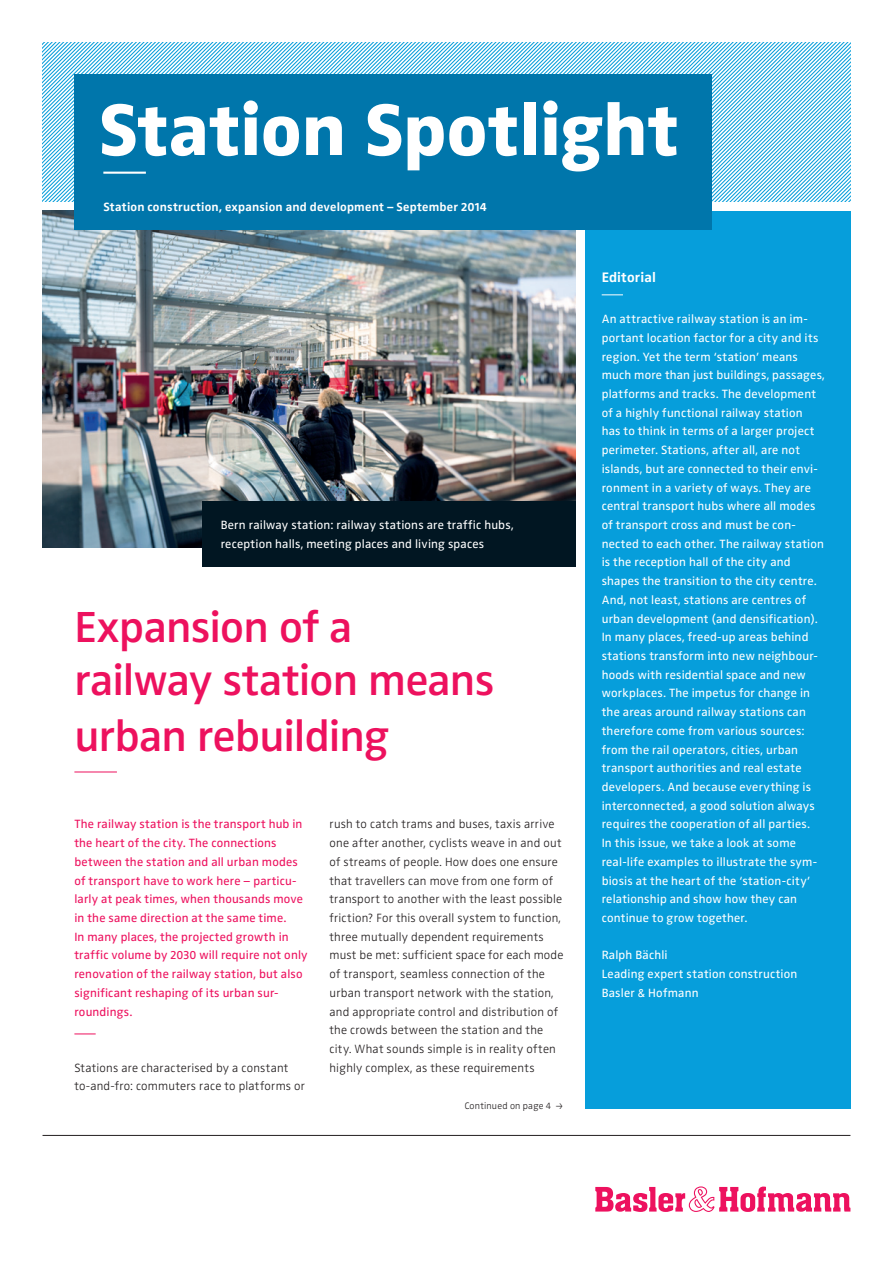
<style>
.page{position:relative;width:893px;height:1263px;background:#fff}
.page>*{position:absolute;margin:0;border:0;box-sizing:border-box;transform-origin:0 0}
.t1{font:800 75px "Zwo Pro";letter-spacing:-.005em;color:#fff}
.t2{font:600 45px/54.3px "Zwo Pro";letter-spacing:-.015em;color:#ed115e}
.t3{font:700 14.25px "Zwo Pro";letter-spacing:.01em;color:#fff}
.t4{font:12.3px/18.8px "Zwo Pro";letter-spacing:.015em;color:#fff}
.t5{font:300 12.3px/18.8px "Zwo Pro";letter-spacing:.02em;color:#231f20}
.t6{font:12.3px/18.8px "Zwo Pro";letter-spacing:.015em;color:#ed115e}
.t7{font:700 12.3px "Zwo Pro";letter-spacing:.015em;color:#fff}
.t8{font:300 9.75px "Zwo Pro";letter-spacing:.02em;color:#231f20}
</style>
<div class="page">
<svg style="left:595px;top:1186px;width:255px;height:26px"></svg>
<img style="left:43px;top:211px;width:532px;height:337px">
<div style="left:202px;top:501px;width:373px;height:65px;background:#011622"></div>
<svg style="left:570px;top:43px;width:280px;height:159px"></svg>
<svg style="left:43px;top:43px;width:527px;height:159px"></svg>
<div style="left:585px;top:211px;width:265px;height:898px;background:#069edb"></div>
<svg style="left:602px;top:295px;width:21px;height:1px"></svg>
<hr style="left:43px;top:1135px;width:807px;height:1px;background:#231f20">
<svg style="left:74px;top:1034px;width:22px;height:1px"></svg>
<hr style="left:74px;top:772px;width:43px;height:1px;background:#ed115e">
<div style="left:74px;top:75px;width:638px;height:155px;background:#0076ab"></div>
<hr style="left:103px;top:172px;width:43px;height:2px;background:#fff">
<h1 class="t1" style="left:99px;top:86px;width:582px">Station Spotlight</h1>
<p class="t7" style="left:103px;top:200px;width:385px">Station construction, expansion and development – September 2014</p>
<p class="t4" style="left:221px;top:516px;width:294px">Bern railway station: railway stations are traffic hubs, reception halls, meeting places and living spaces</p>
<h2 class="t2" style="left:74px;top:601px;width:422px">Expansion of a railway station means urban rebuilding</h2>
<p class="t6" style="left:74px;top:815px;width:235px">The railway station is the transport hub in the heart of the city. The connections between the station and all urban modes of transport have to work here – particu&shy;larly at peak times, when thousands move in the same direction at the same time.<br>In many places, the projected growth in traffic volume by 2030 will require not only renovation of the railway station, but also significant reshaping of its urban sur&shy;roundings.</p>
<p class="t5" style="left:74px;top:1058px;width:232px">Stations are characterised by a constant to-and-fro: commuters race to platforms or</p>
<p class="t5" style="left:330px;top:815px;width:235px">rush to catch trams and buses, taxis arrive one after another, cyclists weave in and out of streams of people. How does one ensure that travellers can move from one form of transport to another with the least possible friction? For this overall system to function, three mutually dependent requirements must be met: sufficient space for each mode of transport, seamless connection of the urban transport network with the station, and appropriate control and distribution of the crowds between the station and the city. What sounds simple is in reality often highly complex, as these requirements</p>
<p class="t8" style="left:465px;top:1100px;width:100px">Continued on page 4 →</p>
<p class="t3" style="left:602px;top:269px;width:56px">Editorial</p>
<p class="t4" style="left:602px;top:310px;width:225px">An attractive railway station is an im&shy;portant location factor for a city and its region. Yet the term ‘station’ means much more than just buildings, passages, platforms and tracks. The development of a highly functional railway station<br>has to think in terms of a larger project perimeter. Stations, after all, are not islands, but are connected to their envi&shy;ronment in a variety of ways. They are central transport hubs where all modes of transport cross and must be con&shy;nected to each other. The railway station is the reception hall of the city and shapes the transition to the city centre.<br>And, not least, stations are centres of urban development (and densification).<br>In many places, freed-up areas behind stations transform into new neighbour&shy;hoods with residential space and new workplaces. The impetus for change in the areas around railway stations can therefore come from various sources: from the rail operators, cities, urban transport authorities and real estate developers. And because everything is interconnected, a good solution always requires the cooperation of all parties.<br>In this issue, we take a look at some real-life examples to illustrate the sym&shy;biosis at the heart of the ‘station-city’ relationship and show how they can continue to grow together.</p>
<p class="t4" style="left:602px;top:946px;width:197px">Ralph Bächli<br>Leading expert station construction<br>Basler &amp; Hofmann</p>
</div>
